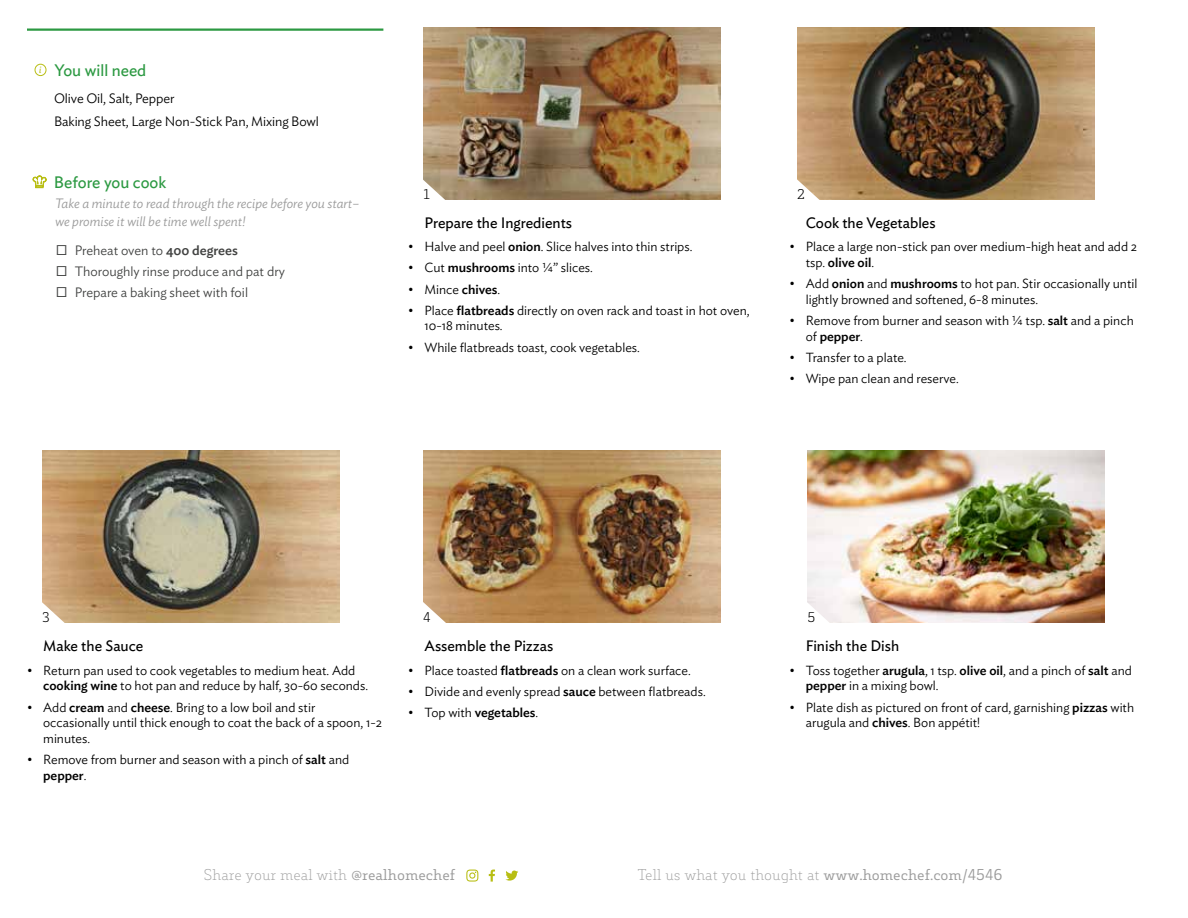
<style>
.page{position:relative;width:1188px;height:918px;background:#fff}
.page>*{position:absolute;margin:0;border:0;box-sizing:border-box;transform-origin:0 0}
.t1{font:16.5px "Ideal Sans";color:#2c9942}
.t2{font:15px "Ideal Sans";color:#000}
.t3{font:200 15px "Decour";color:#9a9a9a}
.t4{font:300 13.5px/21px "Ideal Sans";color:#414241}
.t5{font:italic 300 13.5px/18px "Ideal Sans";color:#9a9a9a}
.t6{font:300 13.5px/23.2px "Ideal Sans";letter-spacing:-.005em;color:#000}
.t7{font:300 13.5px "Decour";color:#000}
.t8{font:300 13.2px/15.8px "Ideal Sans";color:#000}
.t9{font:500 13.2px "Ideal Sans";color:#000}
.t10{font:italic 9.3px "Ideal Sans";color:#b8be14}
.s1{font-weight:500}
.s2{font-weight:300}
.s3{font-weight:400}
</style>
<div class="page">
<img style="left:42px;top:450px;width:297px;height:173px">
<img style="left:423px;top:450px;width:297px;height:173px">
<img style="left:423px;top:27px;width:297px;height:173px">
<img style="left:808px;top:450px;width:297px;height:173px">
<img style="left:797px;top:27px;width:297px;height:173px">
<svg style="left:423px;top:178px;width:24px;height:22px"></svg>
<svg style="left:797px;top:178px;width:24px;height:22px"></svg>
<svg style="left:42px;top:601px;width:24px;height:22px"></svg>
<svg style="left:423px;top:601px;width:24px;height:22px"></svg>
<svg style="left:807px;top:601px;width:24px;height:22px"></svg>
<hr style="left:27px;top:28px;width:356px;height:3px;background:#2c9942">
<div style="left:35px;top:64px;width:11px;height:12px;border:1px solid #b8be14;border-radius:50%"></div>
<svg style="left:33px;top:176px;width:14px;height:12px"></svg>
<svg style="left:489px;top:870px;width:6px;height:12px"></svg>
<svg style="left:466px;top:870px;width:12px;height:12px"></svg>
<svg style="left:505px;top:871px;width:13px;height:10px"></svg>
<p class="t10" style="left:39px;top:63px;width:4px">i</p>
<p class="t1" style="left:55px;top:58px;width:93px">You will need</p>
<p class="t6" style="left:54px;top:85px;width:267px">Olive Oil, Salt, Pepper<br>Baking Sheet, Large Non-Stick Pan, Mixing Bowl</p>
<p class="t1" style="left:54px;top:169px;width:114px">Before you cook</p>
<p class="t5" style="left:55px;top:193px;width:306px">Take a minute to read through the recipe before you start– we promise it will be time well spent!</p>
<p class="t4" style="left:75px;top:239px;width:212px">Preheat oven to <span class="s1">400 degrees<br></span>Thoroughly rinse produce and pat dry<br>Prepare a baking sheet with foil</p>
<p class="t7" style="left:423px;top:186px;width:8px">1</p>
<p class="t2" style="left:425px;top:211px;width:149px">Prepare the Ingredients</p>
<p class="t8" style="left:408px;top:238px;width:286px">• Halve and peel <span class="s1">onion</span>. Slice halves into thin strips.</p>
<p class="t8" style="left:408px;top:259px;width:186px">• Cut <span class="s1">mushrooms</span> into ¼” slices.</p>
<p class="t8" style="left:408px;top:280px;width:93px">• Mince <span class="s1">chives</span>.</p>
<p class="t8" style="left:425px;top:301px;width:327px;text-indent:-16px">• Place <span class="s1">flatbreads</span> directly on oven rack and toast in hot oven,<br>10-18 minutes.</p>
<p class="t8" style="left:408px;top:338px;width:233px">• While flatbreads toast, cook vegetables.</p>
<p class="t7" style="left:797px;top:186px;width:9px">2</p>
<p class="t2" style="left:806px;top:211px;width:131px">Cook the Vegetables</p>
<p class="t8" style="left:806px;top:238px;width:333px;text-indent:-16px">• Place a large non-stick pan over medium-high heat and add 2 tsp. <span class="s1">olive oil</span>.</p>
<p class="t8" style="left:806px;top:275px;width:333px;text-indent:-16px">• Add <span class="s1">onion</span> and <span class="s1">mushrooms</span> to hot pan. Stir occasionally until lightly browned and softened, 6-8 minutes.</p>
<p class="t8" style="left:806px;top:312px;width:330px;text-indent:-16px">• Remove from burner and season with ¼ tsp. <span class="s1">salt</span> and a pinch of <span class="s1">pepper</span>.</p>
<p class="t8" style="left:790px;top:348px;width:119px">• Transfer to a plate.</p>
<p class="t8" style="left:790px;top:370px;width:171px">• Wipe pan clean and reserve.</p>
<p class="t7" style="left:42px;top:609px;width:9px">3</p>
<p class="t7" style="left:423px;top:609px;width:9px">4</p>
<p class="t7" style="left:808px;top:609px;width:9px">5</p>
<p class="t2" style="left:43px;top:635px;width:102px">Make the Sauce</p>
<p class="t8" style="left:43px;top:661px;width:326px;text-indent:-16px">• Return pan used to cook vegetables to medium heat. Add <span class="s1">cooking wine</span> to hot pan and reduce by half, 30-60 seconds.</p>
<p class="t8" style="left:43px;top:698px;width:340px;text-indent:-16px">• Add <span class="s1">cream</span> and <span class="s1">cheese</span>. Bring to a low boil and stir occasionally until thick enough to coat the back of a spoon, 1-2 minutes.</p>
<p class="t8" style="left:43px;top:751px;width:308px;text-indent:-16px">• Remove from burner and season with a pinch of <span class="s1">salt</span> and <span class="s1">pepper</span>.</p>
<p class="t2" style="left:424px;top:635px;width:130px">Assemble the Pizzas</p>
<p class="t8" style="left:408px;top:661px;width:284px">• Place toasted <span class="s1">flatbreads</span> on a clean work surface.</p>
<p class="t8" style="left:408px;top:682px;width:299px">• Divide and evenly spread <span class="s1">sauce</span> between flatbreads.</p>
<p class="t9" style="left:408px;top:702px;width:132px"><span class="s2">• Top with</span> vegetables<span class="s2">.</span></p>
<p class="t2" style="left:806px;top:635px;width:95px">Finish the Dish</p>
<p class="t8" style="left:806px;top:661px;width:328px;text-indent:-16px">• Toss together <span class="s1">arugula</span>, 1 tsp. <span class="s1">olive oil</span>, and a pinch of <span class="s1">salt</span> and <span class="s1">pepper</span> in a mixing bowl.</p>
<p class="t8" style="left:806px;top:698px;width:330px;text-indent:-16px">• Plate dish as pictured on front of card, garnishing <span class="s1">pizzas</span> with arugula and <span class="s1">chives</span>. Bon appétit!</p>
<p class="t3" style="left:204px;top:866px;width:253px">Share your meal with <span class="s3">@realhomechef</span></p>
<p class="t3" style="left:637px;top:866px;width:367px">Tell us what you thought at <span class="s3">www.homechef.com/4546</span></p>
</div>
